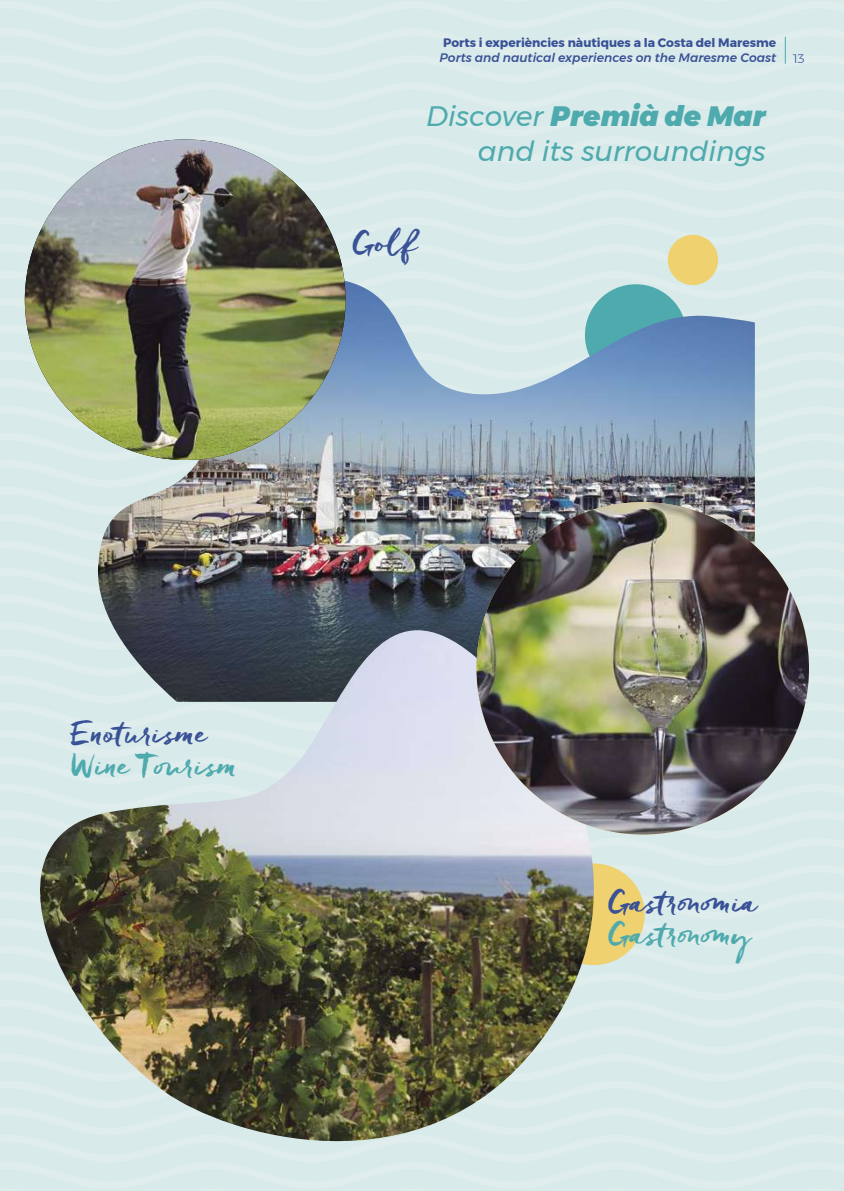
<style>
.page{position:relative;width:844px;height:1191px;background:#fff}
.page>*{position:absolute;margin:0;border:0;box-sizing:border-box;transform-origin:0 0}
.t1{font:32.73px "Freeland";color:#395196}
.t2{font:32.73px "Freeland";color:#4eaaad}
.t3{font:italic 28px/35px "Montserrat";color:#4eaaad;text-align:right}
.t4{font:700 12.25px "Montserrat";color:#395196}
.t5{font:italic 500 12.25px "Montserrat";color:#395196}
.t6{font:300 12.25px "Montserrat";color:#395196}
.s1{font-weight:900}
</style>
<div class="page">
<div style="left:0;top:0;width:843px;height:1191px;background:#d9eaea"></div>
<div style="left:543px;top:863px;width:101px;height:102px;background:#efd26f;border-radius:50%"></div>
<img style="left:96px;top:278px;width:658px;height:352px">
<img style="left:4px;top:630px;width:597px;height:515px">
<img style="left:476px;top:502px;width:332px;height:332px;border-radius:166px">
<img style="left:25px;top:139px;width:320px;height:321px;border-radius:160px">
<div style="left:667px;top:235px;width:51px;height:50px;background:#efd26f;border-radius:50%"></div>
<svg style="left:784px;top:37px;width:1px;height:27px"></svg>
<p class="t4" style="left:443px;top:32px;width:334px">Ports i experiències nàutiques a la Costa del Maresme</p>
<p class="t5" style="left:439px;top:48px;width:338px">Ports and nautical experiences on the Maresme Coast</p>
<p class="t6" style="left:792px;top:49px;width:13px">13</p>
<h2 class="t3" style="left:426px;top:98px;width:341px">Discover <span class="s1">Premià de Mar </span>and its surroundings</h2>
<h1 class="t1" style="left:351px;top:221px;width:67px">Golf</h1>
<h1 class="t1" style="left:71px;top:711px;width:138px">Enoturisme</h1>
<h1 class="t2" style="left:71px;top:743px;width:168px">Wine Tourism</h1>
<h1 class="t1" style="left:607px;top:880px;width:152px">Gastronomia</h1>
<h1 class="t2" style="left:607px;top:912px;width:145px">Gastronomy</h1>
</div>
